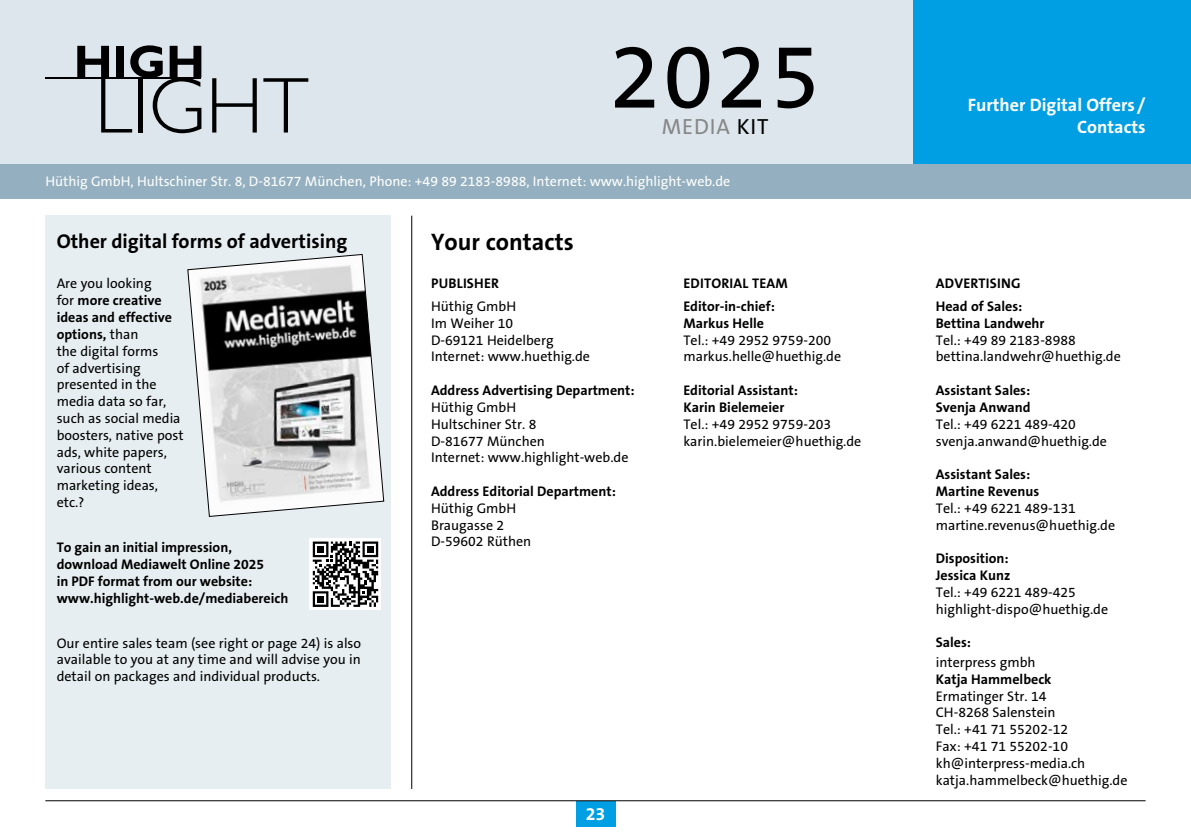
<style>
.page{position:relative;width:1191px;height:840px;background:#fff}
.page>*{position:absolute;margin:0;border:0;box-sizing:border-box;transform-origin:0 0}
.t1{font:92px "The Sans Os F";color:#000}
.t2{font:700 24px "The Sans Os F";color:#000}
.t3{font:22px "The Sans Os F";letter-spacing:.04em;color:#868786}
.t4{font:700 20px "The Sans Os F";color:#000}
.t5{font:700 18px/22px "The Sans Os F";color:#fff;text-align:right}
.t6{font:14px/16.8px "The Sans Os F";color:#000}
.t7{font:700 14px/16.8px "The Sans Os F";color:#000}
.t8{font:14px "The Sans Os F";color:#fff}
.s1{color:#000}
.s2{font-weight:700}
</style>
<div class="page">
<div style="left:0;top:0;width:1191px;height:164px;background:#dde6ec"></div>
<div style="left:913px;top:0;width:278px;height:198px;background:#009ee3"></div>
<div style="left:575px;top:800px;width:40px;height:25px;background:#009ee3"></div>
<hr style="left:45px;top:799px;width:1100px;height:1px;background:#000">
<div style="left:0;top:164px;width:1191px;height:34px;background:#94b0c0"></div>
<svg style="left:212px;top:78px;width:45px;height:54px"></svg>
<svg style="left:263px;top:78px;width:45px;height:54px"></svg>
<svg style="left:77px;top:45px;width:124px;height:88px"></svg>
<hr style="left:45px;top:77px;width:156px;height:2px;background:#000">
<div style="left:45px;top:215px;width:346px;height:573px;background:#e7eef1"></div>
<hr style="left:411px;top:215px;width:1px;height:573px;background:#000">
<svg style="left:187px;top:254px;width:198px;height:263px"></svg>
<svg style="left:310px;top:538px;width:71px;height:71px"></svg>
<svg style="left:313px;top:541px;width:65px;height:65px"></svg>
<div style="left:317px;top:595px;width:7px;height:7px;background:#000"></div>
<div style="left:367px;top:545px;width:7px;height:7px;background:#000"></div>
<div style="left:317px;top:545px;width:7px;height:7px;background:#000"></div>
<h1 class="t1" style="left:609px;top:17px;width:212px">2025</h1>
<h3 class="t3" style="left:662px;top:112px;width:108px">MEDIA <span class="s1">KIT</span></h3>
<p class="t8" style="left:45px;top:172px;width:686px">Hüthig GmbH, Hultschiner Str. 8, D-81677 München, Phone: +49 89 2183-8988, Internet: www.highlight-web.de</p>
<h3 class="t4" style="left:57px;top:228px;width:292px">Other digital forms of advertising</h3>
<p class="t6" style="left:57px;top:275px;width:128px">Are you looking<br>for <span class="s2">more creative ideas and effective options,</span> than<br>the digital forms<br>of advertising presented in the media data so far, such as social media boosters, native post ads, white papers, various content marketing ideas, etc.?</p>
<p class="t7" style="left:57px;top:538px;width:233px">To gain an initial impression, download Mediawelt Online 2025<br>in PDF format from our website: www.highlight-web.de/mediabereich</p>
<p class="t6" style="left:57px;top:634px;width:306px;text-align:justify">Our entire sales team (see right or page 24) is also available to you at any time and will advise you in detail on packages and individual products.</p>
<h2 class="t2" style="left:431px;top:227px;width:144px">Your contacts</h2>
<p class="t7" style="left:431px;top:275px;width:69px">PUBLISHER</p>
<p class="t6" style="left:431px;top:298px;width:160px">Hüthig GmbH<br>Im Weiher 10<br>D-69121 Heidelberg<br>Internet: www.huethig.de</p>
<p class="t7" style="left:431px;top:382px;width:205px">Address Advertising Department:</p>
<p class="t6" style="left:431px;top:398px;width:199px">Hüthig GmbH<br>Hultschiner Str. 8<br>D-81677 München<br>Internet: www.highlight-web.de</p>
<p class="t7" style="left:431px;top:482px;width:186px">Address Editorial Department:</p>
<p class="t6" style="left:431px;top:499px;width:102px">Hüthig GmbH<br>Braugasse 2<br>D-59602 Rüthen</p>
<p class="t7" style="left:683px;top:272px;width:106px;line-height:22.4px">EDITORIAL TEAM<br>Editor-in-chief:</p>
<p class="t7" style="left:683px;top:314px;width:82px">Markus Helle</p>
<p class="t6" style="left:683px;top:331px;width:159px">Tel.: +49 2952 9759-200 markus.helle@huethig.de</p>
<p class="t7" style="left:683px;top:382px;width:116px">Editorial Assistant:<br>Karin Bielemeier</p>
<p class="t6" style="left:683px;top:415px;width:179px">Tel.: +49 2952 9759-203 karin.bielemeier@huethig.de</p>
<p class="t5" style="left:586px;top:802px;width:21px">23</p>
<p class="t5" style="left:967px;top:94px;width:179px">Further Digital Offers /<br>Contacts</p>
<p class="t7" style="left:935px;top:272px;width:88px;line-height:22.4px">ADVERTISING<br>Head of Sales:</p>
<p class="t7" style="left:935px;top:314px;width:110px">Bettina Landwehr</p>
<p class="t6" style="left:935px;top:331px;width:186px">Tel.: +49 89 2183-8988 bettina.landwehr@huethig.de</p>
<p class="t7" style="left:935px;top:382px;width:96px">Assistant Sales:<br>Svenja Anwand</p>
<p class="t6" style="left:935px;top:415px;width:173px">Tel.: +49 6221 489-420 svenja.anwand@huethig.de</p>
<p class="t7" style="left:935px;top:466px;width:105px">Assistant Sales:<br>Martine Revenus</p>
<p class="t6" style="left:935px;top:499px;width:181px">Tel.: +49 6221 489-131 martine.revenus@huethig.de</p>
<p class="t7" style="left:935px;top:550px;width:76px">Disposition:<br>Jessica Kunz</p>
<p class="t6" style="left:935px;top:583px;width:174px">Tel.: +49 6221 489-425 highlight-dispo@huethig.de</p>
<p class="t7" style="left:935px;top:634px;width:37px">Sales:</p>
<p class="t6" style="left:935px;top:653px;width:101px">interpress gmbh</p>
<p class="t7" style="left:935px;top:670px;width:117px">Katja Hammelbeck</p>
<p class="t6" style="left:935px;top:687px;width:193px">Ermatinger Str. 14<br>CH-8268 Salenstein<br>Tel.: +41 71 55202-12<br>Fax: +41 71 55202-10 kh@interpress-media.ch katja.hammelbeck@huethig.de</p>
</div>
